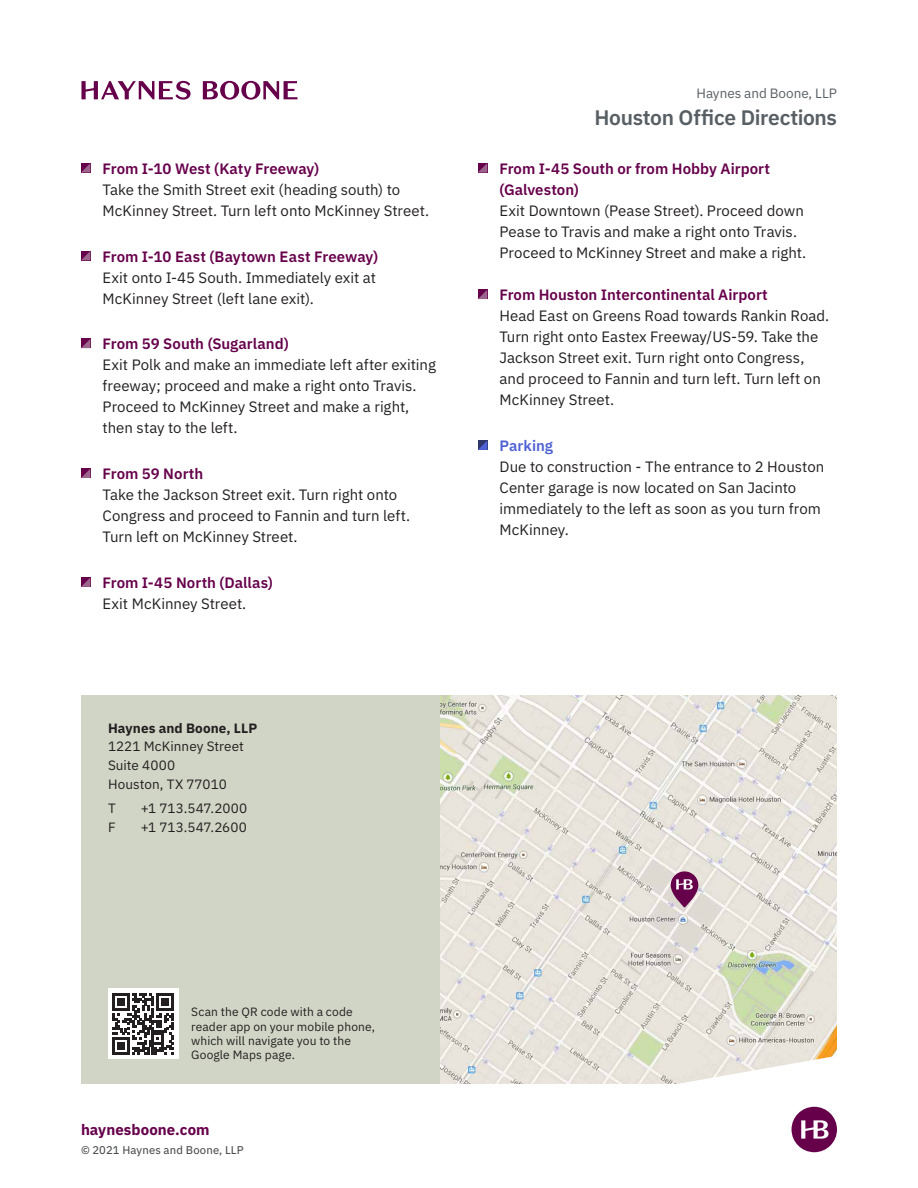
<style>
.page{position:relative;width:918px;height:1188px;background:#fff}
.page>*{position:absolute;margin:0;border:0;box-sizing:border-box;transform-origin:0 0}
.t1{font:600 21px "IBM Plex Sans";letter-spacing:-.015em;color:#585f64}
.t2{font:15px/21px "IBM Plex Sans";color:#231f20}
.t3{font:600 15px/21px "IBM Plex Sans";color:#66004b}
.t4{font:700 15px "IBM Plex Sans";letter-spacing:.005em;color:#66004b}
.t5{font:600 15px "IBM Plex Sans";color:#4f61d4}
.t6{font:13.5px/18.8px "IBM Plex Sans";letter-spacing:.005em;color:#231f20}
.t7{font:13.5px "IBM Plex Sans";color:#585f64}
.t8{font:700 13.5px "IBM Plex Sans";letter-spacing:.01em;color:#231f20}
.t9{font:12px/14.2px "IBM Plex Sans";letter-spacing:.01em;color:#231f20}
.t10{font:11.25px "IBM Plex Sans Text";letter-spacing:.015em;color:#494c4e}
</style>
<div class="page">
<svg style="left:81px;top:163px;width:9px;height:9px"></svg>
<svg style="left:81px;top:251px;width:9px;height:9px"></svg>
<svg style="left:81px;top:339px;width:9px;height:9px"></svg>
<svg style="left:81px;top:469px;width:9px;height:9px"></svg>
<svg style="left:81px;top:577px;width:9px;height:10px"></svg>
<svg style="left:478px;top:163px;width:9px;height:9px"></svg>
<svg style="left:478px;top:290px;width:9px;height:9px"></svg>
<svg style="left:478px;top:441px;width:9px;height:9px"></svg>
<div style="left:81px;top:695px;width:756px;height:389px;background:#d1d5c5"></div>
<img style="left:440px;top:695px;width:397px;height:389px">
<svg style="left:671px;top:871px;width:27px;height:37px"></svg>
<svg style="left:676px;top:879px;width:17px;height:10px"></svg>
<div style="left:108px;top:989px;width:70px;height:70px;background:#fff"></div>
<svg style="left:112px;top:993px;width:62px;height:62px"></svg>
<svg style="left:203px;top:81px;width:94px;height:19px"></svg>
<svg style="left:81px;top:81px;width:110px;height:19px"></svg>
<div style="left:792px;top:1107px;width:45px;height:45px;background:#66004b;border-radius:50%"></div>
<svg style="left:584px;top:1046px;width:253px;height:99px"></svg>
<p class="t3" style="left:103px;top:157px;width:218px">From I-10 West (Katy Freeway)</p>
<p class="t2" style="left:103px;top:178px;width:328px">Take the Smith Street exit (heading south) to<br>McKinney Street. Turn left onto McKinney Street.</p>
<p class="t3" style="left:103px;top:244px;width:277px">From I-10 East (Baytown East Freeway)</p>
<p class="t2" style="left:103px;top:265px;width:275px">Exit onto I-45 South. Immediately exit at<br>McKinney Street (left lane exit).</p>
<p class="t3" style="left:103px;top:332px;width:188px">From 59 South (Sugarland)</p>
<p class="t2" style="left:103px;top:353px;width:335px">Exit Polk and make an immediate left after exiting freeway; proceed and make a right onto Travis.<br>Proceed to McKinney Street and make a right, then stay to the left.</p>
<p class="t3" style="left:103px;top:462px;width:102px">From 59 North</p>
<p class="t2" style="left:103px;top:483px;width:309px">Take the Jackson Street exit. Turn right onto<br>Congress and proceed to Fannin and turn left.<br>Turn left on McKinney Street.</p>
<p class="t3" style="left:103px;top:571px;width:172px">From I-45 North (Dallas)</p>
<p class="t2" style="left:103px;top:592px;width:145px">Exit McKinney Street.</p>
<p class="t8" style="left:108px;top:717px;width:151px">Haynes and Boone, LLP</p>
<p class="t6" style="left:108px;top:736px;width:137px">1221 McKinney Street<br>Suite 4000<br>Houston, TX 77010</p>
<p class="t6" style="left:108px;top:798px;width:9px">T</p>
<p class="t6" style="left:141px;top:798px;width:108px">+1 713.547.2000</p>
<p class="t6" style="left:108px;top:817px;width:9px">F</p>
<p class="t6" style="left:141px;top:817px;width:107px">+1 713.547.2600</p>
<p class="t7" style="left:696px;top:83px;width:142px">Haynes and Boone, LLP</p>
<h1 class="t1" style="left:594px;top:101px;width:244px">Houston Office Directions</h1>
<p class="t3" style="left:499px;top:157px;width:272px">From I-45 South or from Hobby Airport (Galveston)</p>
<p class="t2" style="left:499px;top:199px;width:308px">Exit Downtown (Pease Street). Proceed down<br>Pease to Travis and make a right onto Travis.<br>Proceed to McKinney Street and make a right.</p>
<p class="t3" style="left:499px;top:283px;width:270px">From Houston Intercontinental Airport</p>
<p class="t2" style="left:499px;top:304px;width:331px">Head East on Greens Road towards Rankin Road.<br>Turn right onto Eastex Freeway/US-59. Take the Jackson Street exit. Turn right onto Congress, and proceed to Fannin and turn left. Turn left on McKinney Street.</p>
<p class="t5" style="left:499px;top:434px;width:55px">Parking</p>
<p class="t2" style="left:499px;top:455px;width:326px">Due to construction - The entrance to 2 Houston Center garage is now located on San Jacinto immediately to the left as soon as you turn from McKinney.</p>
<p class="t9" style="left:191px;top:1004px;width:185px">Scan the QR code with a code reader app on your mobile phone, which will navigate you to the<br>Google Maps page.</p>
<p class="t4" style="left:81px;top:1118px;width:130px">haynesboone.com</p>
<p class="t10" style="left:81px;top:1142px;width:164px">© 2021 Haynes and Boone, LLP</p>
</div>
